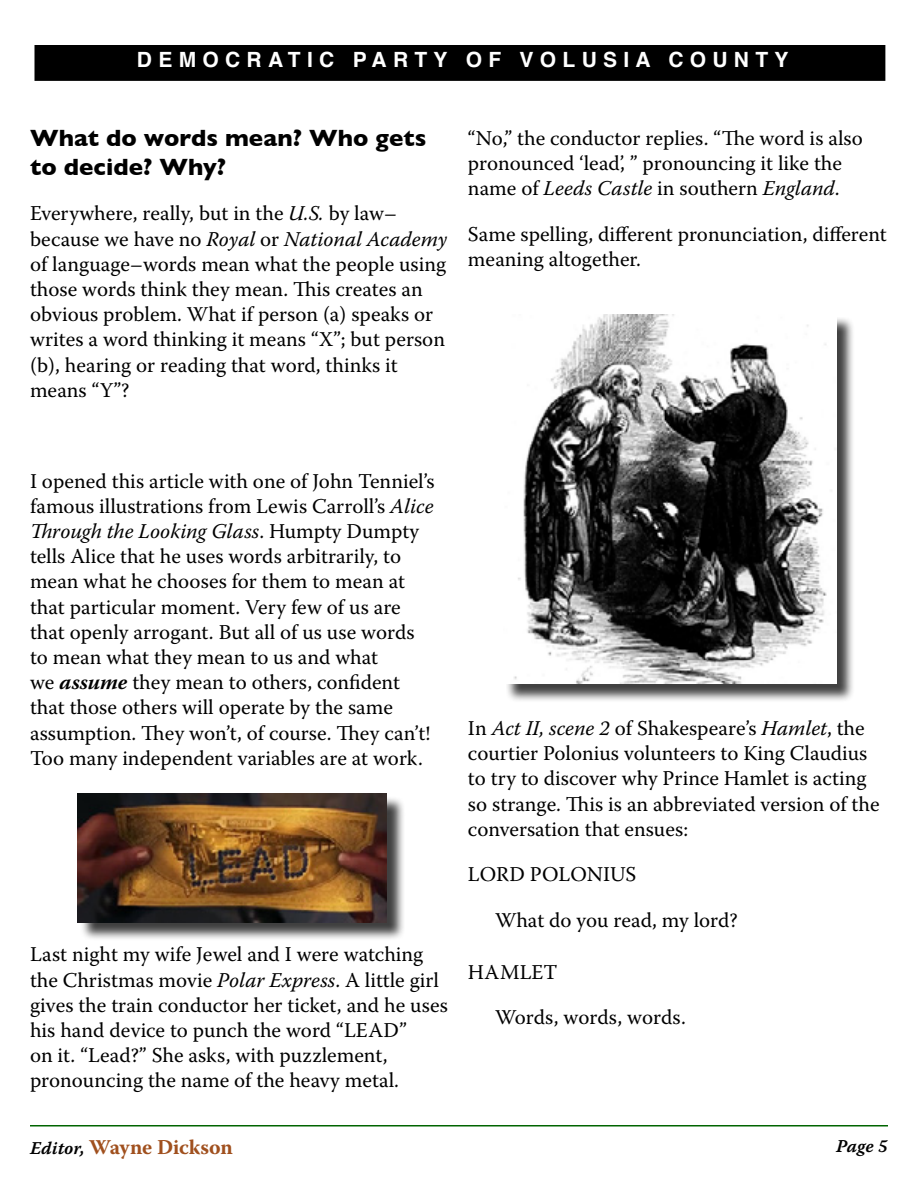
<style>
.page{position:relative;width:918px;height:1188px;background:#fff}
.page>*{position:absolute;margin:0;border:0;box-sizing:border-box;transform-origin:0 0}
.t1{font:700 24px/28.8px "Gill Sans";letter-spacing:.005em;color:#000}
.t2{font:21px/25.2px "Warnock Pro";color:#000}
.t3{font:700 21px "Helvetica";letter-spacing:.3em;color:#fff}
.t4{font:700 21px "Warnock Pro";letter-spacing:-.01em;color:#a0501e}
.t5{font:18px "Warnock Pro Semibold It Capt";color:#000}
.s1{font-style:italic}
.s2{font-weight:700;font-style:italic}
.s3{font-family:"Warnock Pro Semibold It Capt";font-weight:400;font-size:18px;color:#000}
</style>
<div class="page">
<hr style="left:30px;top:1125px;width:858px;height:1px;background:#006400">
<div style="left:35px;top:46px;width:850px;height:34px;background:#000"></div>
<div style="left:34px;top:45px;width:851px;height:36px;border:2px solid #000"></div>
<div style="left:80px;top:796px;width:326px;height:144px;background:#000;opacity:.75"></div>
<img style="left:78px;top:794px;width:309px;height:128px">
<div style="left:506px;top:317px;width:349px;height:385px;background:#000;opacity:.75"></div>
<img style="left:506px;top:314px;width:330px;height:370px">
<p class="t3" style="left:137px;top:42px;width:653px">DEMOCRATIC PARTY OF VOLUSIA COUNTY</p>
<p class="t1" style="left:30px;top:123px;width:398px">What do words mean? Who gets to decide? Why?</p>
<p class="t2" style="left:30px;top:200px;width:419px">Everywhere, really, but in the <span class="s1">U.S.</span> by law– because we have no <span class="s1">Royal</span> or <span class="s1">National Academy </span>of language–words mean what the people using those words think they mean. This creates an obvious problem. What if person (a) speaks or writes a word thinking it means “X”; but person (b), hearing or reading that word, thinks it means “Y”?</p>
<p class="t2" style="left:468px;top:125px;width:396px">“No,” the conductor replies. “The word is also pronounced ‘lead’, ” pronouncing it like the name of <span class="s1">Leeds Castle</span> in southern <span class="s1">England</span>.</p>
<p class="t2" style="left:468px;top:221px;width:420px">Same spelling, different pronunciation, different meaning altogether.</p>
<p class="t2" style="left:30px;top:468px;width:406px">I opened this article with one of John Tenniel’s famous illustrations from Lewis Carroll’s <span class="s1">Alice Through the Looking Glass</span>. Humpty Dumpty tells Alice that he uses words arbitrarily, to mean what he chooses for them to mean at that particular moment. Very few of us are that openly arrogant. But all of us use words to mean what they mean to us and what<br>we <span class="s2">assume</span> they mean to others, confident that those others will operate by the same assumption. They won’t, of course. They can’t!<br>Too many independent variables are at work.</p>
<p class="t2" style="left:30px;top:942px;width:419px">Last night my wife Jewel and I were watching the Christmas movie <span class="s1">Polar Express</span>. A little girl gives the train conductor her ticket, and he uses his hand device to punch the word “LEAD”<br>on it. “Lead?” She asks, with puzzlement, pronouncing the name of the heavy metal.</p>
<p class="t2" style="left:468px;top:715px;width:413px">In <span class="s1">Act II, scene 2</span> of Shakespeare’s <span class="s1">Hamlet</span>, the courtier Polonius volunteers to King Claudius to try to discover why Prince Hamlet is acting so strange. This is an abbreviated version of the conversation that ensues:</p>
<p class="t2" style="left:495px;top:851px;width:244px;line-height:45.5px;text-indent:-27px">LORD POLONIUS<br>What do you read, my lord?</p>
<p class="t2" style="left:495px;top:949px;width:192px;line-height:45.5px;text-indent:-27px">HAMLET<br>Words, words, words.</p>
<p class="t4" style="left:30px;top:1134px;width:204px"><span class="s3">Editor,</span> Wayne Dickson</p>
<p class="t5" style="left:836px;top:1135px;width:53px">Page 5</p>
</div>
